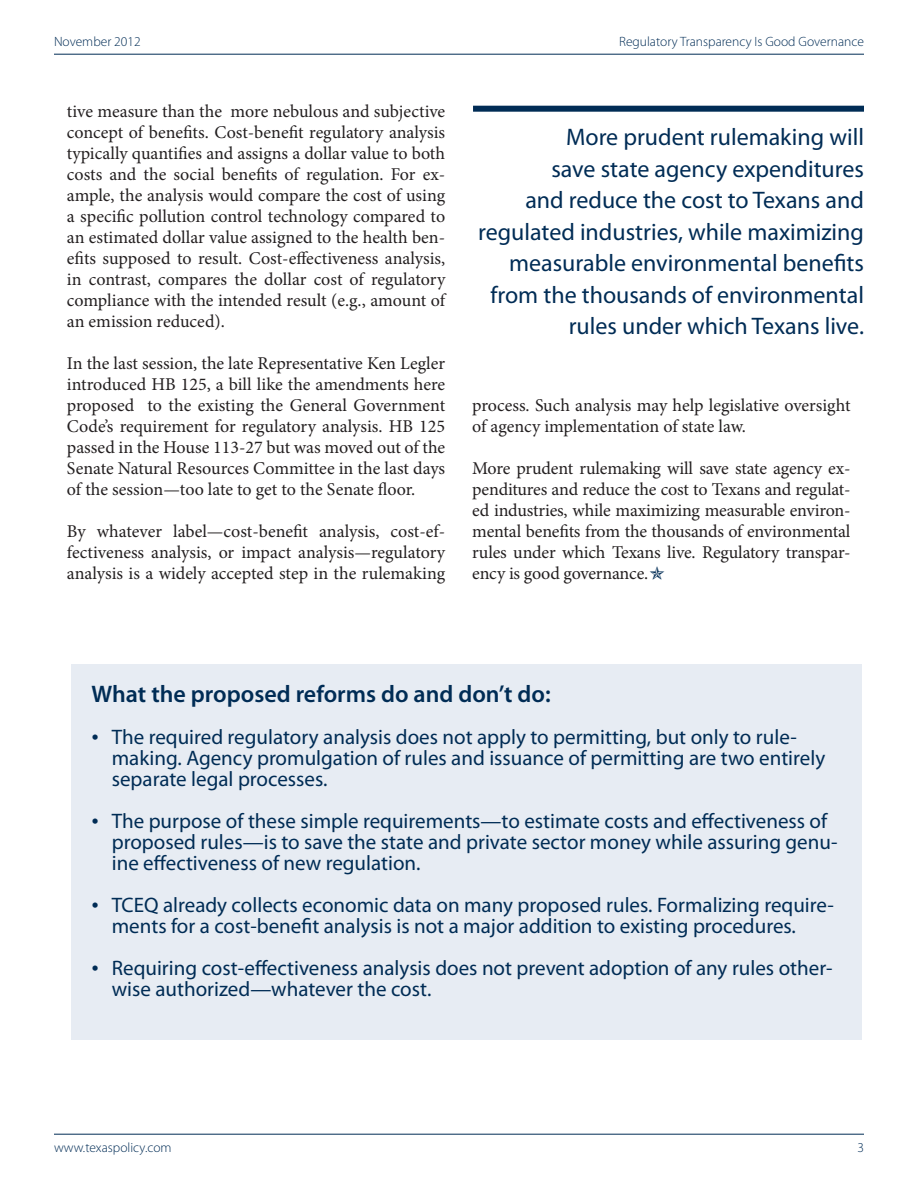
<style>
.page{position:relative;width:918px;height:1188px;background:#fff}
.page>*{position:absolute;margin:0;border:0;box-sizing:border-box;transform-origin:0 0}
.Company_Name{font:24px/31.5px "Myriad Pro";color:#002c55;text-align:right}
.t1{font:600 24px "Myriad Pro";color:#002c55}
.t2{font:21px/21px "Myriad Pro";color:#002c55}
.first_paragraph{font:18px/21px "Minion Pro";letter-spacing:-.005em;color:#231f20;text-align:justify}
.t3{font:300 13.5px "Myriad Pro";color:#002c55}
.s1{font-family:"Times New Roman"}
</style>
<div class="page">
<hr style="left:54px;top:54px;width:810px;height:1px;background:#002c55">
<hr style="left:54px;top:1134px;width:810px;height:1px;background:#002c55">
<div style="left:71px;top:664px;width:790px;height:376px;background:#e7ecf3"></div>
<div style="left:473px;top:106px;width:391px;height:6px;background:#002c55"></div>
<p class="t3" style="left:54px;top:34px;width:88px">November 2012</p>
<p class="t3" style="left:619px;top:34px;width:246px">Regulatory Transparency Is Good Governance</p>
<p class="first_paragraph" style="left:67px;top:101px;width:380px">tive measure than the more nebulous and subjective concept of benefits. Cost-benefit regulatory analysis typically quantifies and assigns a dollar value to both costs and the social benefits of regulation. For ex&shy;ample, the analysis would compare the cost of using a specific pollution control technology compared to an estimated dollar value assigned to the health ben&shy;efits supposed to result. Cost-effectiveness analysis, in contrast, compares the dollar cost of regulatory compliance with the intended result (e.g., amount of an emission reduced).</p>
<p class="first_paragraph" style="left:67px;top:353px;width:380px">In the last session, the late Representative Ken Legler introduced HB 125, a bill like the amendments here proposed to the existing the General Government Code’s requirement for regulatory analysis. HB 125 passed in the House 113-27 but was moved out of the Senate Natural Resources Committee in the last days of the session—too late to get to the Senate floor.</p>
<p class="first_paragraph" style="left:67px;top:521px;width:380px">By whatever label—cost-benefit analysis, cost-ef&shy;fectiveness analysis, or impact analysis—regulatory analysis is a widely accepted step in the rulemaking</p>
<p class="Company_Name" style="left:478px;top:121px;width:387px">More prudent rulemaking will<br>save state agency expenditures<br>and reduce the cost to Texans and regulated industries, while maximizing measurable environmental benefits from the thousands of environmental rules under which Texans live.</p>
<p class="first_paragraph" style="left:472px;top:395px;width:380px">process. Such analysis may help legislative oversight of agency implementation of state law.</p>
<p class="first_paragraph" style="left:472px;top:458px;width:380px">More prudent rulemaking will save state agency ex&shy;penditures and reduce the cost to Texans and regulat&shy;ed industries, while maximizing measurable environ&shy;mental benefits from the thousands of environmental rules under which Texans live. Regulatory transpar&shy;ency is good governance.</p>
<p class="t1" style="left:92px;top:679px;width:461px">What the proposed reforms do and don’t do:</p>
<p class="t2" style="left:112px;top:726px;width:715px;text-indent:-20px"><span class="s1">•</span> The required regulatory analysis does not apply to permitting, but only to rule&shy;making. Agency promulgation of rules and issuance of permitting are two entirely separate legal processes.</p>
<p class="t2" style="left:112px;top:810px;width:727px;text-indent:-20px"><span class="s1">•</span> The purpose of these simple requirements—to estimate costs and effectiveness of proposed rules—is to save the state and private sector money while assuring genu&shy;ine effectiveness of new regulation.</p>
<p class="t2" style="left:112px;top:894px;width:724px;text-indent:-20px"><span class="s1">•</span> TCEQ already collects economic data on many proposed rules. Formalizing require&shy;ments for a cost-benefit analysis is not a major addition to existing procedures.</p>
<p class="t2" style="left:112px;top:957px;width:722px;text-indent:-20px"><span class="s1">•</span> Requiring cost-effectiveness analysis does not prevent adoption of any rules other&shy;wise authorized—whatever the cost.</p>
<p class="t3" style="left:54px;top:1139px;width:119px">www.texaspolicy.com</p>
<p class="t3" style="left:857px;top:1139px;width:8px">3</p>
</div>
